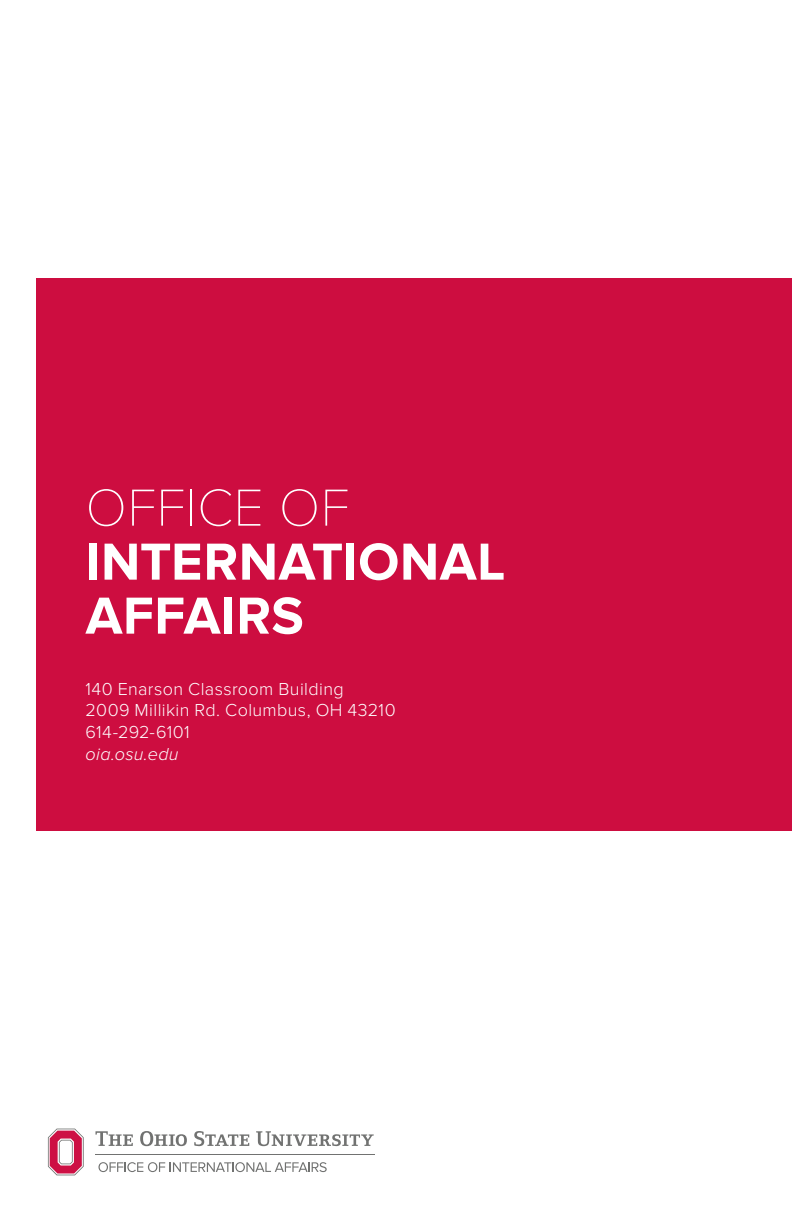
<style>
.page{position:relative;width:792px;height:1224px;background:#fff}
.page>*{position:absolute;margin:0;border:0;box-sizing:border-box;transform-origin:0 0}
.Body_Text_0{font:700 54px "Proxima Nova";letter-spacing:.01em;color:#fff}
.Body_Text_0-2{font:100 54px "Proxima Nova T";letter-spacing:.005em;color:#fff}
.Body_Text_0-3{font:300 18px/21.6px "Proxima Nova";letter-spacing:.02em;color:#fff}
.s1{font-style:italic}
</style>
<div class="page">
<div style="left:36px;top:278px;width:756px;height:553px;background:#cd0d40"></div>
<svg style="left:98px;top:1162px;width:229px;height:10px"></svg>
<svg style="left:48px;top:1129px;width:36px;height:46px"></svg>
<hr style="left:96px;top:1154px;width:279px;height:1px;background:#717271">
<svg style="left:95px;top:1131px;width:38px;height:15px"></svg>
<svg style="left:140px;top:1131px;width:47px;height:15px"></svg>
<svg style="left:194px;top:1131px;width:55px;height:15px"></svg>
<svg style="left:256px;top:1131px;width:118px;height:15px"></svg>
<p class="Body_Text_0-2" style="left:86px;top:477px;width:265px">OFFICE OF</p>
<p class="Body_Text_0" style="left:86px;top:531px;width:421px">INTERNATIONAL</p>
<p class="Body_Text_0" style="left:86px;top:585px;width:220px">AFFAIRS</p>
<p class="Body_Text_0-3" style="left:86px;top:678px;width:312px">140 Enarson Classroom Building<br>2009 Millikin Rd. Columbus, OH 43210<br>614-292-6101<br><span class="s1">oia.osu.edu</span></p>
</div>
